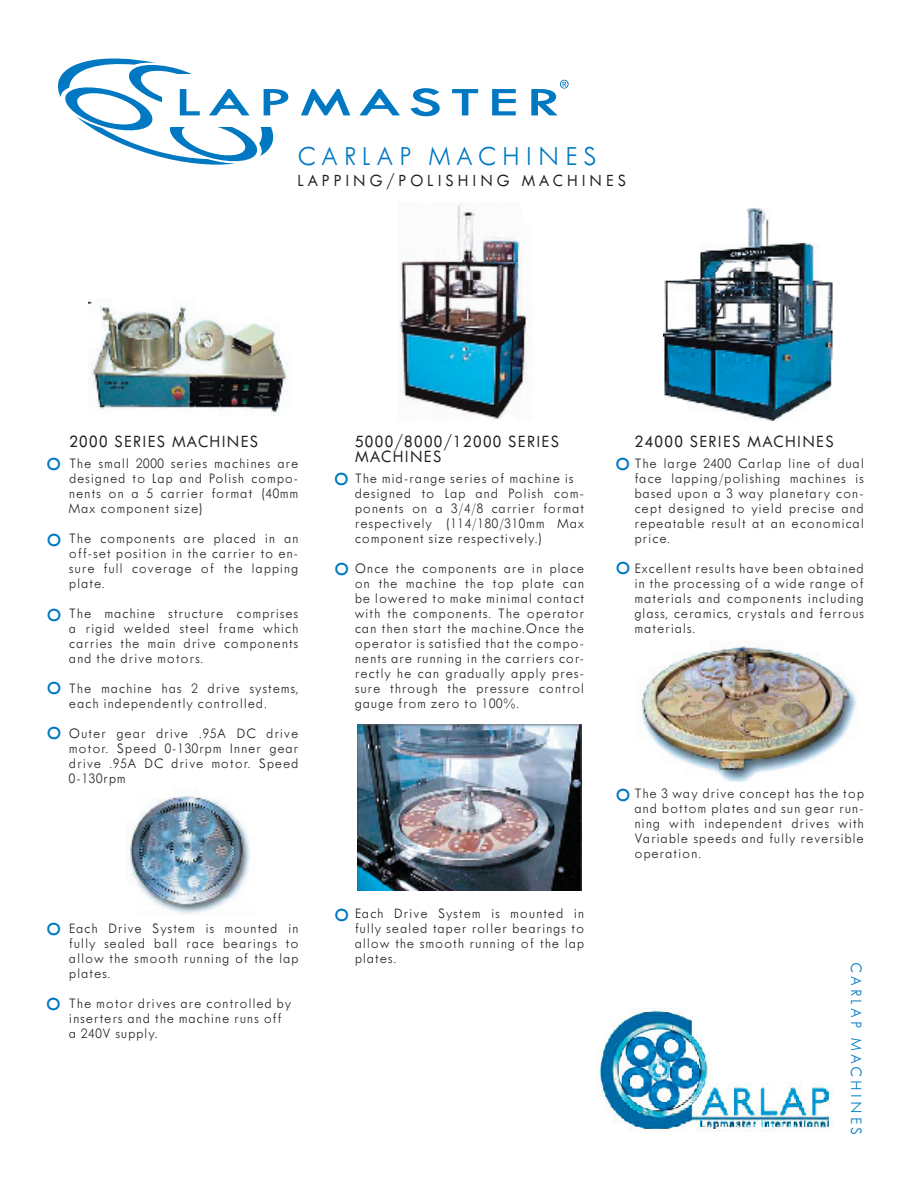
<style>
.page{position:relative;width:918px;height:1188px;background:#fff}
.page>*{position:absolute;margin:0;border:0;box-sizing:border-box;transform-origin:0 0}
.t1{font:500 30px/45.2px "Tw Cen MT Semi";color:#0079c2}
.t2{font:300 28.5px "Tw Cen";letter-spacing:.2em;color:#0079c2}
.t3{font:500 18px/15px "Tw Cen MT Semi";letter-spacing:.05em;color:#231f20}
.t4{font:500 17.85px "Tw Cen MT Semi";letter-spacing:.2em;color:#231f20}
.t5{font:300 16.5px "Tw Cen";letter-spacing:.2em;color:#0079c2}
.t6{font:300 15px/15px "Tw Cen";letter-spacing:.05em;color:#231f20;text-align:justify}
</style>
<div class="page">
<svg style="left:58px;top:59px;width:230px;height:106px"></svg>
<svg style="left:301px;top:89px;width:49px;height:26px"></svg>
<svg style="left:359px;top:89px;width:41px;height:26px"></svg>
<svg style="left:410px;top:88px;width:30px;height:28px"></svg>
<svg style="left:452px;top:89px;width:26px;height:26px"></svg>
<svg style="left:492px;top:89px;width:24px;height:26px"></svg>
<svg style="left:531px;top:80px;width:38px;height:35px"></svg>
<img style="left:129px;top:796px;width:121px;height:118px">
<img style="left:357px;top:724px;width:225px;height:166px">
<img style="left:638px;top:642px;width:219px;height:140px">
<img style="left:88px;top:301px;width:200px;height:115px">
<img style="left:399px;top:203px;width:131px;height:217px">
<img style="left:664px;top:207px;width:169px;height:213px">
<img style="left:597px;top:1009px;width:235px;height:123px">
<h2 class="t2" style="left:297px;top:141px;width:302px">CARLAP MACHINES</h2>
<p class="t4" style="left:297px;top:172px;width:331px">LAPPING/POLISHING MACHINES</p>
<h1 class="t1" style="left:46px;top:438px;width:16px">o</h1>
<h1 class="t1" style="left:46px;top:515px;width:16px">o</h1>
<h1 class="t1" style="left:46px;top:589px;width:16px">o</h1>
<h1 class="t1" style="left:46px;top:663px;width:17px">o o</h1>
<p class="t3" style="left:69px;top:434px;width:191px">2000 SERIES MACHINES</p>
<p class="t6" style="left:69px;top:456px;width:231px">The small 2000 series machines are designed to Lap and Polish compo&shy;nents on a 5 carrier format (40mm Max component size)</p>
<p class="t6" style="left:69px;top:531px;width:231px">The components are placed in an off-set position in the carrier to en&shy;sure full coverage of the lapping plate.</p>
<p class="t6" style="left:69px;top:606px;width:231px">The machine structure comprises a rigid welded steel frame which carries the main drive components and the drive motors.</p>
<p class="t6" style="left:69px;top:681px;width:231px">The machine has 2 drive systems, each independently controlled.</p>
<p class="t6" style="left:69px;top:726px;width:231px">Outer gear drive .95A DC drive motor. Speed 0-130rpm Inner gear drive .95A DC drive motor. Speed 0-130rpm</p>
<h1 class="t1" style="left:46px;top:903px;width:16px">o</h1>
<h1 class="t1" style="left:46px;top:978px;width:17px">o</h1>
<p class="t6" style="left:69px;top:921px;width:231px">Each Drive System is mounted in fully sealed ball race bearings to allow the smooth running of the lap plates.</p>
<p class="t6" style="left:69px;top:996px;width:224px;text-align:left">The motor drives are controlled by inserters and the machine runs off a 240V supply.</p>
<p class="t3" style="left:355px;top:434px;width:206px">5000/8000/12000 SERIES<br>MACHINES</p>
<p class="t6" style="left:355px;top:471px;width:231px;text-align:left">The mid-range series of machine is designed to Lap and Polish com&shy;ponents on a 3/4/8 carrier format respectively (114/180/310mm Max component size respectively.)</p>
<p class="t6" style="left:355px;top:561px;width:231px">Once the components are in place on the machine the top plate can be lowered to make minimal contact with the components. The operator can then start the machine.Once the operator is satisfied that the compo&shy;nents are running in the carriers cor&shy;rectly he can gradually apply pres&shy;sure through the pressure control gauge from zero to 100%.</p>
<h1 class="t1" style="left:334px;top:453px;width:16px">o</h1>
<h1 class="t1" style="left:334px;top:543px;width:16px">o</h1>
<p class="t6" style="left:355px;top:906px;width:231px">Each Drive System is mounted in fully sealed taper roller bearings to allow the smooth running of the lap plates.</p>
<h1 class="t1" style="left:334px;top:889px;width:16px">o</h1>
<p class="t3" style="left:634px;top:434px;width:201px">24000 SERIES MACHINES</p>
<p class="t6" style="left:634px;top:456px;width:231px">The large 2400 Carlap line of dual face lapping/polishing machines is based upon a 3 way planetary con&shy;cept designed to yield precise and repeatable result at an economical price.</p>
<p class="t6" style="left:634px;top:561px;width:231px">Excellent results have been obtained in the processing of a wide range of materials and components including glass, ceramics, crystals and ferrous materials.</p>
<h1 class="t1" style="left:615px;top:438px;width:16px">o</h1>
<h1 class="t1" style="left:615px;top:542px;width:16px">o</h1>
<h1 class="t1" style="left:615px;top:769px;width:16px">o</h1>
<p class="t6" style="left:634px;top:786px;width:231px">The 3 way drive concept has the top and bottom plates and sun gear run&shy;ning with independent drives with Variable speeds and fully reversible operation.</p>
<p class="t5" style="left:865px;top:962px;width:175px;rotate:90deg">CARLAP MACHINES</p>
</div>
